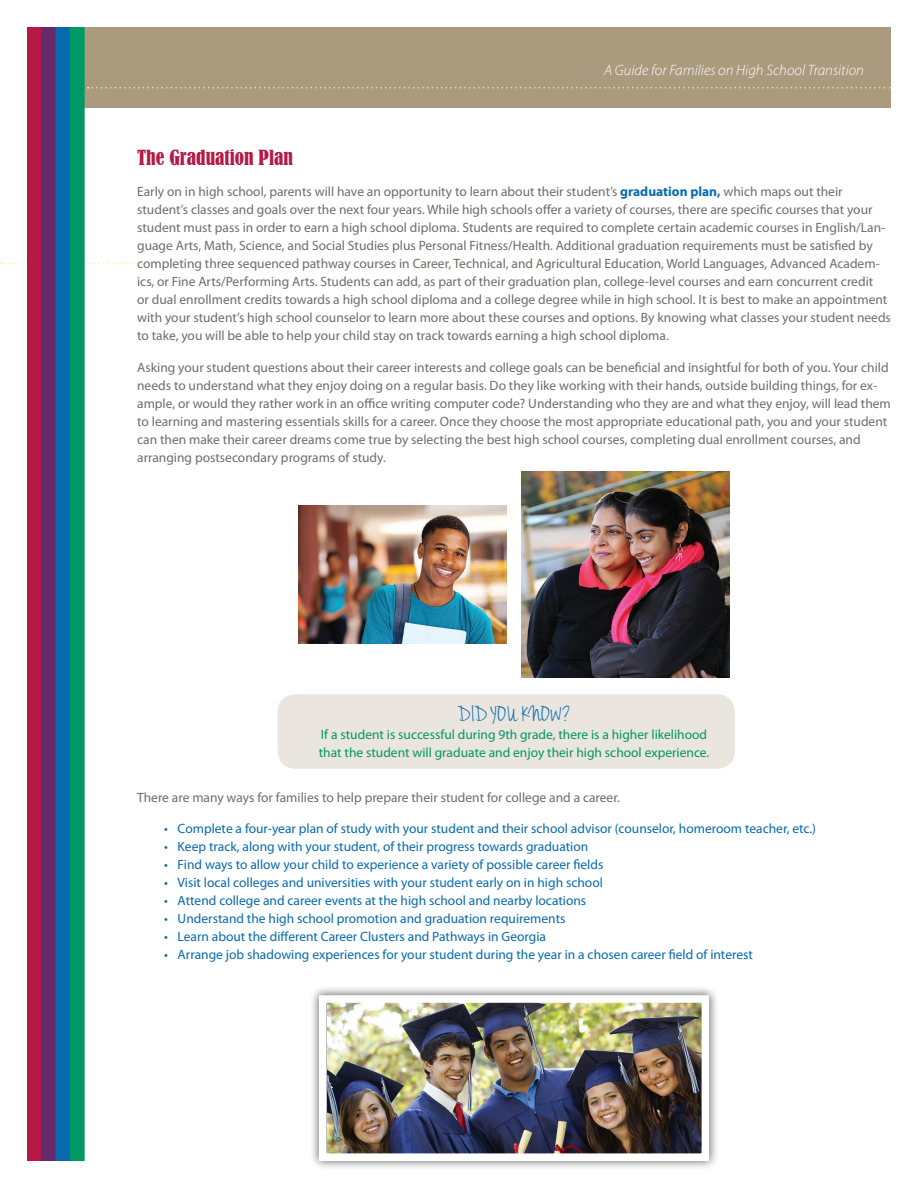
<style>
.page{position:relative;width:918px;height:1188px;background:#fff}
.page>*{position:absolute;margin:0;border:0;box-sizing:border-box;transform-origin:0 0}
.t1{font:22.5px "Jenna Sue";letter-spacing:.03em;color:#076aaf}
.t2{font:condensed 19.5px "Bernard";color:#b51944}
.t3{font:italic 300 15px "Myriad Pro";color:#fff}
.t4{font:13.5px/18px "Myriad Pro";color:#6c6d70}
.t5{font:13.5px "Myriad Pro";color:#076aaf}
.t6{font:13.5px/18px "Myriad Pro";color:#009865}
.s1{font-weight:700;color:#076aaf}
</style>
<div class="page">
<svg style="left:1px;top:262px;width:669px;height:2px"></svg>
<div style="left:41px;top:27px;width:850px;height:80px;background:#aa9a7e"></div>
<div style="left:27px;top:27px;width:15px;height:1134px;background:#b51944"></div>
<div style="left:41px;top:27px;width:15px;height:1134px;background:#662a69"></div>
<div style="left:55px;top:27px;width:15px;height:1134px;background:#076aaf"></div>
<div style="left:70px;top:27px;width:15px;height:1134px;background:#009865"></div>
<svg style="left:88px;top:87px;width:803px;height:1px"></svg>
<img style="left:522px;top:472px;width:207px;height:205px">
<img style="left:299px;top:505px;width:207px;height:139px">
<div style="left:278px;top:694px;width:457px;height:75px;background:#eae5de;border-radius:18px"></div>
<div style="left:309px;top:985px;width:410px;height:186px;background:#231f20;opacity:.75"></div>
<img style="left:328px;top:1004px;width:372px;height:148px">
<div style="left:319px;top:995px;width:390px;height:166px;border:8px solid #fff"></div>
<p class="t3" style="left:604px;top:62px;width:261px">A Guide for Families on High School Transition</p>
<p class="t2" style="left:137px;top:146px;width:158px">The Graduation Plan</p>
<p class="t4" style="left:137px;top:183px;width:755px">Early on in high school, parents will have an opportunity to learn about their student’s <span class="s1">graduation plan,</span> which maps out their student’s classes and goals over the next four years. While high schools offer a variety of courses, there are specific courses that your student must pass in order to earn a high school diploma. Students are required to complete certain academic courses in English/Lan&shy;guage Arts, Math, Science, and Social Studies plus Personal Fitness/Health. Additional graduation requirements must be satisfied by completing three sequenced pathway courses in Career, Technical, and Agricultural Education, World Languages, Advanced Academ&shy;ics, or Fine Arts/Performing Arts. Students can add, as part of their graduation plan, college-level courses and earn concurrent credit<br>or dual enrollment credits towards a high school diploma and a college degree while in high school. It is best to make an appointment with your student’s high school counselor to learn more about these courses and options. By knowing what classes your student needs to take, you will be able to help your child stay on track towards earning a high school diploma.</p>
<p class="t4" style="left:137px;top:358px;width:755px">Asking your student questions about their career interests and college goals can be beneficial and insightful for both of you. Your child needs to understand what they enjoy doing on a regular basis. Do they like working with their hands, outside building things, for ex&shy;ample, or would they rather work in an office writing computer code? Understanding who they are and what they enjoy, will lead them to learning and mastering essentials skills for a career. Once they choose the most appropriate educational path, you and your student can then make their career dreams come true by selecting the best high school courses, completing dual enrollment courses, and arranging postsecondary programs of study.</p>
<p class="t1" style="left:458px;top:701px;width:114px">DID YOU KNOW?</p>
<p class="t6" style="left:319px;top:725px;width:392px">If a student is successful during 9th grade, there is a higher likelihood that the student will graduate and enjoy their high school experience.</p>
<p class="t4" style="left:137px;top:788px;width:484px">There are many ways for families to help prepare their student for college and a career.</p>
<p class="t5" style="left:164px;top:821px;width:653px">• Complete a four-year plan of study with your student and their school advisor (counselor, homeroom teacher, etc.)</p>
<p class="t5" style="left:164px;top:839px;width:426px">• Keep track, along with your student, of their progress towards graduation</p>
<p class="t5" style="left:164px;top:857px;width:441px">• Find ways to allow your child to experience a variety of possible career fields</p>
<p class="t5" style="left:164px;top:875px;width:440px">• Visit local colleges and universities with your student early on in high school</p>
<p class="t5" style="left:164px;top:893px;width:424px">• Attend college and career events at the high school and nearby locations</p>
<p class="t5" style="left:164px;top:911px;width:403px">• Understand the high school promotion and graduation requirements</p>
<p class="t5" style="left:164px;top:929px;width:383px">• Learn about the different Career Clusters and Pathways in Georgia</p>
<p class="t5" style="left:164px;top:947px;width:590px">• Arrange job shadowing experiences for your student during the year in a chosen career field of interest</p>
</div>
